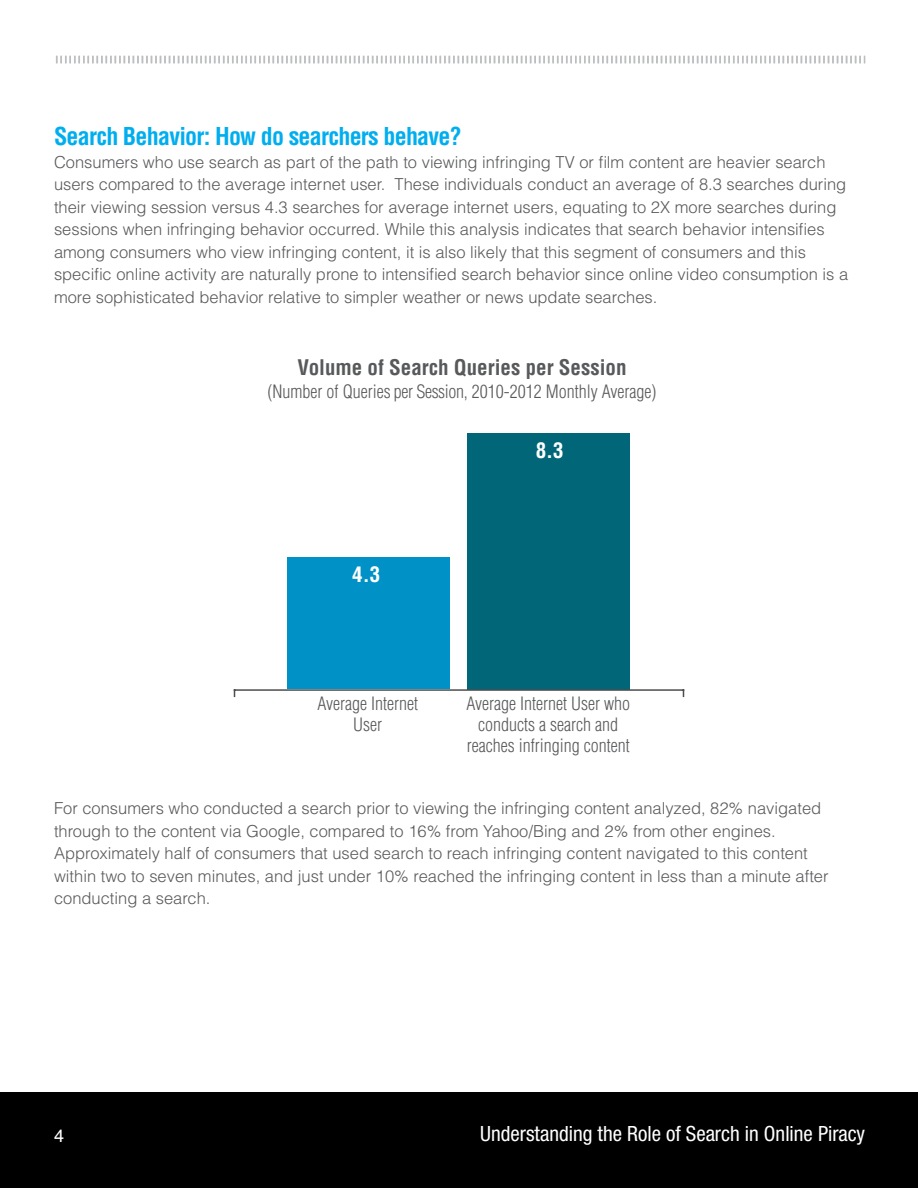
<style>
.page{position:relative;width:918px;height:1188px;background:#fff}
.page>*{position:absolute;margin:0;border:0;box-sizing:border-box;transform-origin:0 0}
.t1{font:700 condensed 24px "Helvetica LT Std";letter-spacing:-.03em;color:#00aeef}
.t2{font:condensed 21px "Helvetica Neue LT Std";color:#fff}
.t3{font:700 condensed 21px "Helvetica LT Std";color:#58595b}
.t4{font:700 condensed 21px "Helvetica LT Std";color:#fff}
.t5{font:300 condensed 18px/21px "Helvetica LT Std";color:#58595b;text-align:center}
.t6{font:18px "Helvetica";color:#fff}
.t7{font:300 16.5px/22.5px "Helvetica LT Std";color:#58595b}
</style>
<div class="page">
<div style="left:0;top:1093px;width:918px;height:95px;background:#000"></div>
<svg style="left:56px;top:56px;width:809px;height:7px"></svg>
<div style="left:467px;top:433px;width:162px;height:256px;background:#006678"></div>
<div style="left:287px;top:557px;width:163px;height:132px;background:#0091c7"></div>
<hr style="left:234px;top:689px;width:450px;height:2px;background:#4d4d4d">
<h1 class="t1" style="left:54px;top:121px;width:409px">Search Behavior: How do searchers behave?</h1>
<p class="t7" style="left:54px;top:150px;width:796px">Consumers who use search as part of the path to viewing infringing TV or film content are heavier search users compared to the average internet user. These individuals conduct an average of 8.3 searches during their viewing session versus 4.3 searches for average internet users, equating to 2X more searches during sessions when infringing behavior occurred. While this analysis indicates that search behavior intensifies among consumers who view infringing content, it is also likely that this segment of consumers and this specific online activity are naturally prone to intensified search behavior since online video consumption is a more sophisticated behavior relative to simpler weather or news update searches.</p>
<p class="t3" style="left:297px;top:355px;width:331px">Volume of Search Queries per Session</p>
<p class="t5" style="left:268px;top:381px;width:390px">(Number of Queries per Session, 2010-2012 Monthly Average)</p>
<p class="t4" style="left:352px;top:562px;width:29px">4.3</p>
<p class="t4" style="left:536px;top:437px;width:29px">8.3</p>
<p class="t5" style="left:317px;top:693px;width:102px">Average Internet<br>User</p>
<p class="t5" style="left:466px;top:693px;width:165px">Average Internet User who conducts a search and reaches infringing content</p>
<p class="t7" style="left:54px;top:797px;width:776px">For consumers who conducted a search prior to viewing the infringing content analyzed, 82% navigated through to the content via Google, compared to 16% from Yahoo/Bing and 2% from other engines.<br>Approximately half of consumers that used search to reach infringing content navigated to this content within two to seven minutes, and just under 10% reached the infringing content in less than a minute after conducting a search.</p>
<p class="t6" style="left:54px;top:1122px;width:12px">4</p>
<p class="t2" style="left:480px;top:1121px;width:386px">Understanding the Role of Search in Online Piracy</p>
</div>
